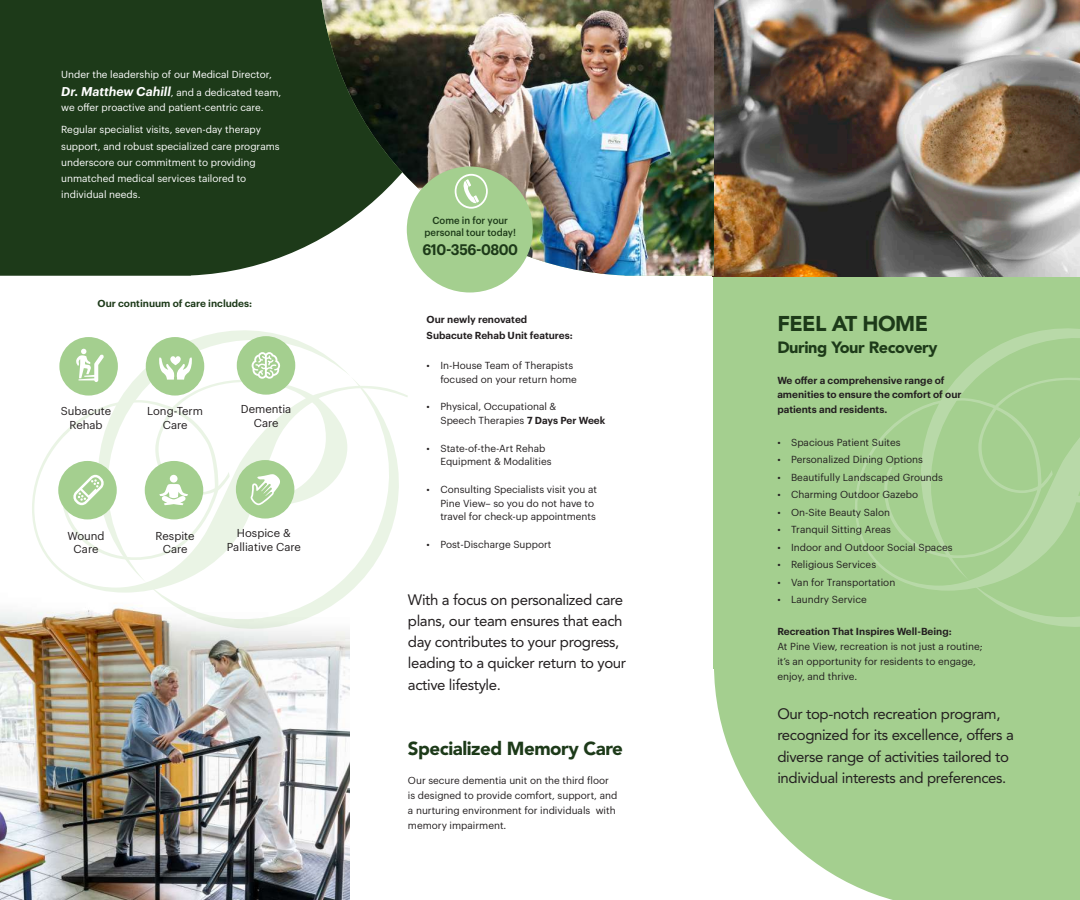
<style>
.page{position:relative;width:1080px;height:900px;background:#fff}
.page>*{position:absolute;margin:0;border:0;box-sizing:border-box;transform-origin:0 0}
.t1{font:900 21.25px "Avenir LT Std";letter-spacing:-.025em;color:#1d3a19}
.t2{font:900 18.75px "Avenir LT Std";letter-spacing:-.025em;color:#1d3a19}
.t3{font:900 16.25px "Avenir LT Std";letter-spacing:-.025em;color:#1d3a19}
.t4{font:15px/21.2px "Avenir LT Std";letter-spacing:-.025em;color:#231f20}
.t5{font:600 15px "Graphik";letter-spacing:-.03em;color:#1d3a19;scale:.92 1}
.t6{font:11.25px/13.8px "Graphik";color:#231f20;text-align:center}
.t7{font:10px/13.8px "Graphik";color:#231f20}
.t8{font:10px/16.2px "Graphik";color:#fff}
.t9{font:600 10px/13.8px "Graphik";color:#231f20}
.t10{font:500 10px/12.5px "Graphik";color:#1d3a19;text-align:center;scale:.95 1}
.t11{font:600 10px "Graphik";color:#1d3a19}
.s1{font-weight:600;font-style:italic;font-size:12.5px}
.s2{font-weight:600}
</style>
<div class="page">
<svg style="left:32px;top:418px;width:49px;height:147px"></svg>
<svg style="left:81px;top:330px;width:267px;height:235px"></svg>
<svg style="left:146px;top:377px;width:262px;height:215px"></svg>
<div style="left:714px;top:263px;width:366px;height:406px;background:#a4cf8f"></div>
<svg style="left:714px;top:669px;width:366px;height:231px;fill:#a4cf8f"></svg>
<svg style="left:855px;top:417px;width:114px;height:174px"></svg>
<svg style="left:904px;top:328px;width:176px;height:253px"></svg>
<svg style="left:969px;top:375px;width:111px;height:252px"></svg>
<div style="left:0;top:0;width:320px;height:276px;background:#1d3a19"></div>
<img style="left:0;top:565px;width:349px;height:335px">
<img style="left:875px;top:0;width:205px;height:276px">
<div style="left:936px;top:786px;width:144px;height:114px;background:#a4cf8f"></div>
<img style="left:320px;top:0;width:555px;height:276px">
<div style="left:59px;top:337px;width:59px;height:59px;background:#a4cf8f;border-radius:50%"></div>
<div style="left:58px;top:461px;width:59px;height:58px;background:#a4cf8f;border-radius:50%"></div>
<div style="left:146px;top:337px;width:58px;height:59px;background:#a4cf8f;border-radius:50%"></div>
<div style="left:145px;top:461px;width:58px;height:58px;background:#a4cf8f;border-radius:50%"></div>
<div style="left:237px;top:336px;width:58px;height:59px;background:#a4cf8f;border-radius:50%"></div>
<div style="left:236px;top:460px;width:58px;height:59px;background:#a4cf8f;border-radius:50%"></div>
<svg style="left:76px;top:349px;width:28px;height:33px"></svg>
<svg style="left:159px;top:356px;width:33px;height:24px"></svg>
<svg style="left:252px;top:352px;width:28px;height:27px"></svg>
<svg style="left:73px;top:475px;width:31px;height:30px"></svg>
<div style="left:170px;top:475px;width:8px;height:8px;background:#fff;border-radius:50%"></div>
<svg style="left:159px;top:484px;width:29px;height:21px"></svg>
<svg style="left:250px;top:474px;width:30px;height:31px"></svg>
<div style="left:407px;top:166px;width:126px;height:126px;background:#a4cf8f;border-radius:50%"></div>
<svg style="left:455px;top:174px;width:33px;height:35px"></svg>
<p class="t8" style="left:61px;top:65px;width:222px;line-height:17.5px">Under the leadership of our Medical Director,<br><span class="s1">Dr. Matthew Cahill</span>, and a dedicated team,</p>
<p class="t8" style="left:61px;top:98px;width:204px">we offer proactive and patient-centric care.</p>
<p class="t8" style="left:61px;top:121px;width:220px">Regular specialist visits, seven-day therapy support, and robust specialized care programs underscore our commitment to providing unmatched medical services tailored to individual needs.</p>
<p class="t11" style="left:98px;top:295px;width:156px">Our continuum of care includes:</p>
<p class="t6" style="left:61px;top:403px;width:52px">Subacute<br>Rehab</p>
<p class="t6" style="left:147px;top:403px;width:57px">Long-Term<br>Care</p>
<p class="t6" style="left:241px;top:402px;width:52px">Dementia<br>Care</p>
<p class="t6" style="left:67px;top:528px;width:39px">Wound<br>Care</p>
<p class="t6" style="left:156px;top:528px;width:41px">Respite<br>Care</p>
<p class="t6" style="left:227px;top:525px;width:76px">Hospice &amp;<br>Palliative Care</p>
<p class="t10" style="left:425px;top:213px;width:98px">Come in for your personal tour today!</p>
<h3 class="t5" style="left:422px;top:238px;width:106px">610-356-0800</h3>
<p class="t9" style="left:427px;top:310px;width:148px;line-height:16.2px">Our newly renovated<br>Subacute Rehab Unit features:</p>
<p class="t7" style="left:440px;top:358px;width:138px;text-indent:-14px">• In-House Team of Therapists focused on your return home</p>
<p class="t7" style="left:440px;top:399px;width:166px;text-indent:-14px">• Physical, Occupational &amp;<br>Speech Therapies <span class="s2">7 Days Per Week</span></p>
<p class="t7" style="left:440px;top:440px;width:113px;text-indent:-14px">• State-of-the-Art Rehab<br>Equipment &amp; Modalities</p>
<p class="t7" style="left:440px;top:481px;width:158px;text-indent:-14px">• Consulting Specialists visit you at<br>Pine View– so you do not have to travel for check-up appointments</p>
<p class="t7" style="left:427px;top:536px;width:126px">• Post-Discharge Support</p>
<h3 class="t4" style="left:408px;top:589px;width:220px">With a focus on personalized care plans, our team ensures that each day contributes to your progress, leading to a quicker return to your active lifestyle.</h3>
<h2 class="t2" style="left:408px;top:737px;width:217px">Specialized Memory Care</h2>
<p class="t7" style="left:408px;top:772px;width:211px;line-height:15px">Our secure dementia unit on the third floor is designed to provide comfort, support, and a nurturing environment for individuals with memory impairment.</p>
<h1 class="t1" style="left:777px;top:311px;width:152px">FEEL AT HOME</h1>
<h3 class="t3" style="left:777px;top:337px;width:162px">During Your Recovery</h3>
<p class="t9" style="left:777px;top:373px;width:186px">We offer a comprehensive range of amenities to ensure the comfort of our</p>
<p class="t9" style="left:777px;top:402px;width:111px">patients and residents.</p>
<p class="t7" style="left:777px;top:434px;width:125px">• Spacious Patient Suites</p>
<p class="t7" style="left:777px;top:452px;width:147px">• Personalized Dining Options</p>
<p class="t7" style="left:777px;top:469px;width:167px">• Beautifully Landscaped Grounds</p>
<p class="t7" style="left:777px;top:487px;width:142px">• Charming Outdoor Gazebo</p>
<p class="t7" style="left:777px;top:504px;width:114px">• On-Site Beauty Salon</p>
<p class="t7" style="left:777px;top:522px;width:115px">• Tranquil Sitting Areas</p>
<p class="t7" style="left:777px;top:539px;width:177px">• Indoor and Outdoor Social Spaces</p>
<p class="t7" style="left:777px;top:557px;width:100px">• Religious Services</p>
<p class="t7" style="left:777px;top:574px;width:119px">• Van for Transportation</p>
<p class="t7" style="left:777px;top:592px;width:91px">• Laundry Service</p>
<p class="t9" style="left:777px;top:624px;width:176px">Recreation That Inspires Well-Being:</p>
<p class="t7" style="left:777px;top:638px;width:207px;line-height:15px">At Pine View, recreation is not just a routine; it’s an opportunity for residents to engage, enjoy, and thrive.</p>
<h3 class="t4" style="left:777px;top:703px;width:238px">Our top-notch recreation program, recognized for its excellence, offers a diverse range of activities tailored to individual interests and preferences.</h3>
</div>
